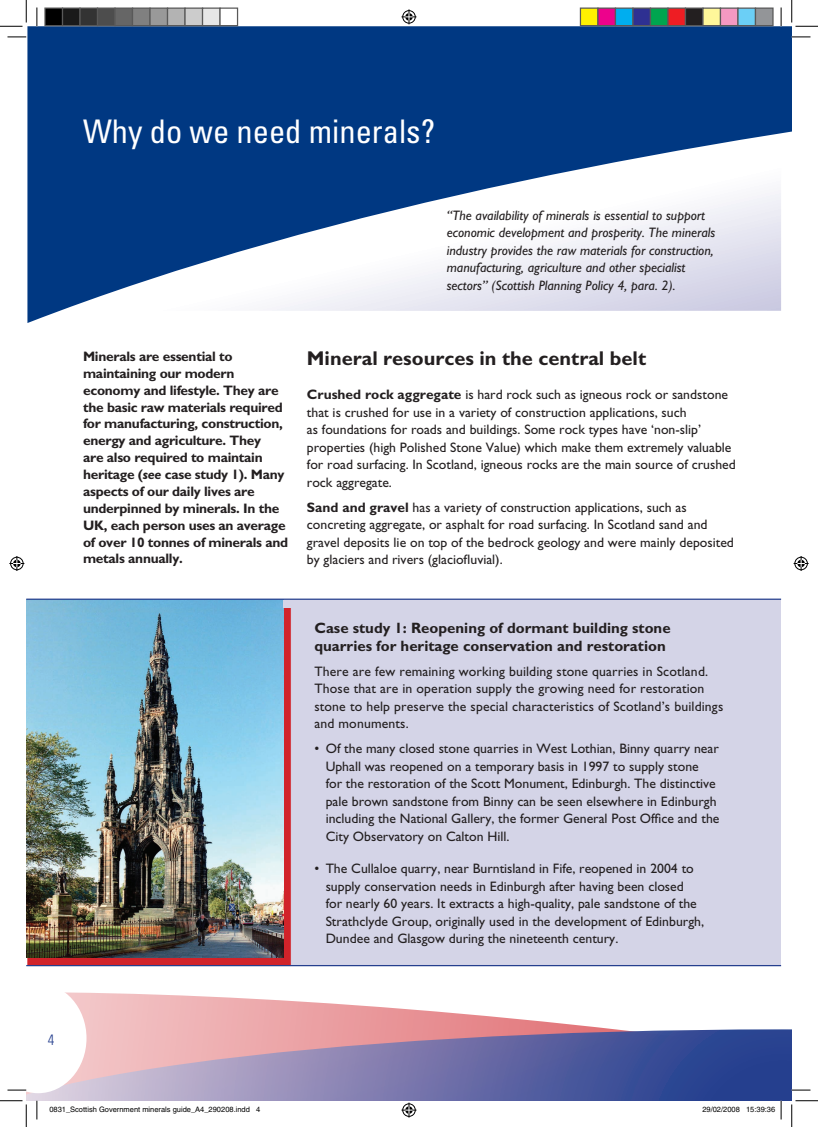
<style>
.page{position:relative;width:818px;height:1127px;background:#fff}
.page>*{position:absolute;margin:0;border:0;box-sizing:border-box;transform-origin:0 0}
.t1{font:condensed 32.5px "Univers";color:#fff}
.t2{font:700 20px "Gill Sans";color:#231f20}
.t3{font:700 15px/18px "Gill Sans";color:#231f20}
.t4{font:300 condensed 15px "Univers";color:#253f8e}
.t5{font:13.75px/17.5px "Gill Sans";color:#231f20}
.t6{font:700 13.75px/16.9px "Gill Sans";letter-spacing:-.02em;color:#231f20}
.t7{font:italic 13.75px/17.5px "Gill Sans";color:#231f20}
.t8{font:7.5px "Helvetica";color:#000}
.s1{font-style:italic}
.s2{font-weight:700}
</style>
<div class="page">
<div style="left:291px;top:599px;width:490px;height:365px;background:#d4d4e7"></div>
<svg style="left:27px;top:26px;width:765px;height:297px;fill:#003882"></svg>
<svg style="left:26px;top:965px;width:756px;height:64px"></svg>
<svg style="left:26px;top:1029px;width:766px;height:71px;background:#847ba9"></svg>
<svg style="left:27px;top:607px;width:266px;height:360px;background:#bf4e5b"></svg>
<img style="left:26px;top:599px;width:257px;height:358px">
<div style="left:283px;top:599px;width:24px;height:8px;background:#d4d4e7"></div>
<hr style="left:26px;top:598px;width:755px;height:1px;background:#253f8e">
<hr style="left:26px;top:964px;width:755px;height:1px;background:#253f8e">
<svg style="left:8px;top:36px;width:18px;height:2px"></svg>
<svg style="left:792px;top:36px;width:18px;height:2px"></svg>
<svg style="left:8px;top:982px;width:79px;height:110px"></svg>
<svg style="left:792px;top:1089px;width:18px;height:1px"></svg>
<svg style="left:36px;top:8px;width:2px;height:18px"></svg>
<svg style="left:36px;top:1100px;width:2px;height:19px"></svg>
<svg style="left:780px;top:8px;width:2px;height:18px"></svg>
<svg style="left:0;top:0;width:27px;height:27px"></svg>
<svg style="left:0;top:1100px;width:27px;height:26px"></svg>
<svg style="left:791px;top:0;width:27px;height:27px"></svg>
<svg style="left:791px;top:1100px;width:27px;height:26px"></svg>
<svg style="left:401px;top:9px;width:15px;height:15px"></svg>
<svg style="left:401px;top:1102px;width:15px;height:15px"></svg>
<svg style="left:9px;top:556px;width:15px;height:15px"></svg>
<svg style="left:793px;top:556px;width:15px;height:15px"></svg>
<div style="left:45px;top:8px;width:18px;height:18px;background:#000"></div>
<div style="left:44px;top:8px;width:19px;height:18px;border:1px solid #595959"></div>
<div style="left:63px;top:8px;width:17px;height:18px;background:#1a1a1a"></div>
<div style="left:62px;top:8px;width:19px;height:18px;border:1px solid #595959"></div>
<div style="left:80px;top:8px;width:18px;height:18px;background:#333"></div>
<div style="left:79px;top:8px;width:19px;height:18px;border:1px solid #595959"></div>
<div style="left:98px;top:8px;width:17px;height:18px;background:#4d4d4d"></div>
<div style="left:97px;top:8px;width:19px;height:18px;border:1px solid #595959"></div>
<div style="left:115px;top:8px;width:18px;height:18px;background:#666"></div>
<div style="left:114px;top:8px;width:19px;height:18px;border:1px solid #595959"></div>
<div style="left:133px;top:8px;width:17px;height:18px;background:#808080"></div>
<div style="left:132px;top:8px;width:19px;height:18px;border:1px solid #595959"></div>
<div style="left:150px;top:8px;width:18px;height:18px;background:#999"></div>
<div style="left:149px;top:8px;width:19px;height:18px;border:1px solid #595959"></div>
<div style="left:168px;top:8px;width:17px;height:18px;background:#b3b3b3"></div>
<div style="left:167px;top:8px;width:19px;height:18px;border:1px solid #595959"></div>
<div style="left:185px;top:8px;width:18px;height:18px;background:#ccc"></div>
<div style="left:184px;top:8px;width:19px;height:18px;border:1px solid #595959"></div>
<div style="left:203px;top:8px;width:17px;height:18px;background:#e6e6e6"></div>
<div style="left:202px;top:8px;width:19px;height:18px;border:1px solid #595959"></div>
<div style="left:219px;top:8px;width:19px;height:18px;border:1px solid #595959"></div>
<div style="left:580px;top:8px;width:18px;height:18px;background:#fff101"></div>
<div style="left:580px;top:8px;width:18px;height:18px;border:1px solid #595959"></div>
<div style="left:598px;top:8px;width:17px;height:18px;background:#ed028c"></div>
<div style="left:597px;top:8px;width:19px;height:18px;border:1px solid #595959"></div>
<div style="left:615px;top:8px;width:18px;height:18px;background:#00aeef"></div>
<div style="left:615px;top:8px;width:18px;height:18px;border:1px solid #595959"></div>
<div style="left:633px;top:8px;width:17px;height:18px;background:#2e3092"></div>
<div style="left:632px;top:8px;width:19px;height:18px;border:1px solid #595959"></div>
<div style="left:650px;top:8px;width:18px;height:18px;background:#00a54f"></div>
<div style="left:650px;top:8px;width:18px;height:18px;border:1px solid #595959"></div>
<div style="left:668px;top:8px;width:17px;height:18px;background:#ee1d23"></div>
<div style="left:667px;top:8px;width:19px;height:18px;border:1px solid #595959"></div>
<div style="left:685px;top:8px;width:18px;height:18px;background:#231f20"></div>
<div style="left:685px;top:8px;width:18px;height:18px;border:1px solid #595959"></div>
<div style="left:703px;top:8px;width:17px;height:18px;background:#fff79a"></div>
<div style="left:702px;top:8px;width:19px;height:18px;border:1px solid #595959"></div>
<div style="left:720px;top:8px;width:18px;height:18px;background:#f499c2"></div>
<div style="left:720px;top:8px;width:18px;height:18px;border:1px solid #595959"></div>
<div style="left:738px;top:8px;width:17px;height:18px;background:#6bcff6"></div>
<div style="left:737px;top:8px;width:19px;height:18px;border:1px solid #595959"></div>
<div style="left:755px;top:8px;width:18px;height:18px;background:#939598"></div>
<div style="left:755px;top:8px;width:18px;height:18px;border:1px solid #595959"></div>
<svg style="left:746px;top:1100px;width:36px;height:19px"></svg>
<h1 class="t1" style="left:83px;top:111px;width:353px">Why do we need minerals?</h1>
<p class="t7" style="left:447px;top:206px;width:270px">“The availability of minerals is essential to support economic development and prosperity. The minerals industry provides the raw materials for construction, manufacturing, agriculture and other specialist sectors” (Scottish Planning Policy 4, para. 2).</p>
<p class="t6" style="left:83px;top:347px;width:207px">Minerals are essential to maintaining our modern economy and lifestyle. They are the basic raw materials required for manufacturing, construction, energy and agriculture. They<br>are also required to maintain heritage (<span class="s1">see</span> case study 1). Many aspects of our daily lives are underpinned by minerals. In the<br>UK, each person uses an average of over 10 tonnes of minerals and metals annually.</p>
<h2 class="t2" style="left:307px;top:346px;width:341px">Mineral resources in the central belt</h2>
<p class="t5" style="left:307px;top:385px;width:430px"><span class="s2">Crushed rock aggregate</span> is hard rock such as igneous rock or sandstone that is crushed for use in a variety of construction applications, such<br>as foundations for roads and buildings. Some rock types have ‘non-slip’ properties (high Polished Stone Value) which make them extremely valuable for road surfacing. In Scotland, igneous rocks are the main source of crushed rock aggregate.</p>
<p class="t5" style="left:307px;top:498px;width:428px"><span class="s2">Sand and gravel</span> has a variety of construction applications, such as concreting aggregate, or asphalt for road surfacing. In Scotland sand and gravel deposits lie on top of the bedrock geology and were mainly deposited by glaciers and rivers (glaciofluvial).</p>
<p class="t4" style="left:48px;top:1030px;width:8px">4</p>
<p class="t3" style="left:314px;top:618px;width:358px">Case study 1: Reopening of dormant building stone quarries for heritage conservation and restoration</p>
<p class="t5" style="left:314px;top:662px;width:410px">There are few remaining working building stone quarries in Scotland.<br>Those that are in operation supply the growing need for restoration stone to help preserve the special characteristics of Scotland’s buildings and monuments.</p>
<p class="t5" style="left:326px;top:739px;width:395px;text-indent:-11px">• Of the many closed stone quarries in West Lothian, Binny quarry near Uphall was reopened on a temporary basis in 1997 to supply stone<br>for the restoration of the Scott Monument, Edinburgh. The distinctive pale brown sandstone from Binny can be seen elsewhere in Edinburgh including the National Gallery, the former General Post Office and the City Observatory on Calton Hill.</p>
<p class="t5" style="left:326px;top:859px;width:380px;text-indent:-11px">• The Cullaloe quarry, near Burntisland in Fife, reopened in 2004 to supply conservation needs in Edinburgh after having been closed<br>for nearly 60 years. It extracts a high-quality, pale sandstone of the Strathclyde Group, originally used in the development of Edinburgh, Dundee and Glasgow during the nineteenth century.</p>
<p class="t8" style="left:49px;top:1104px;width:212px">0831_Scottish Government minerals guide_A4_290208.indd 4</p>
<p class="t8" style="left:702px;top:1104px;width:74px">29/02/2008 15:39:36</p>
</div>
